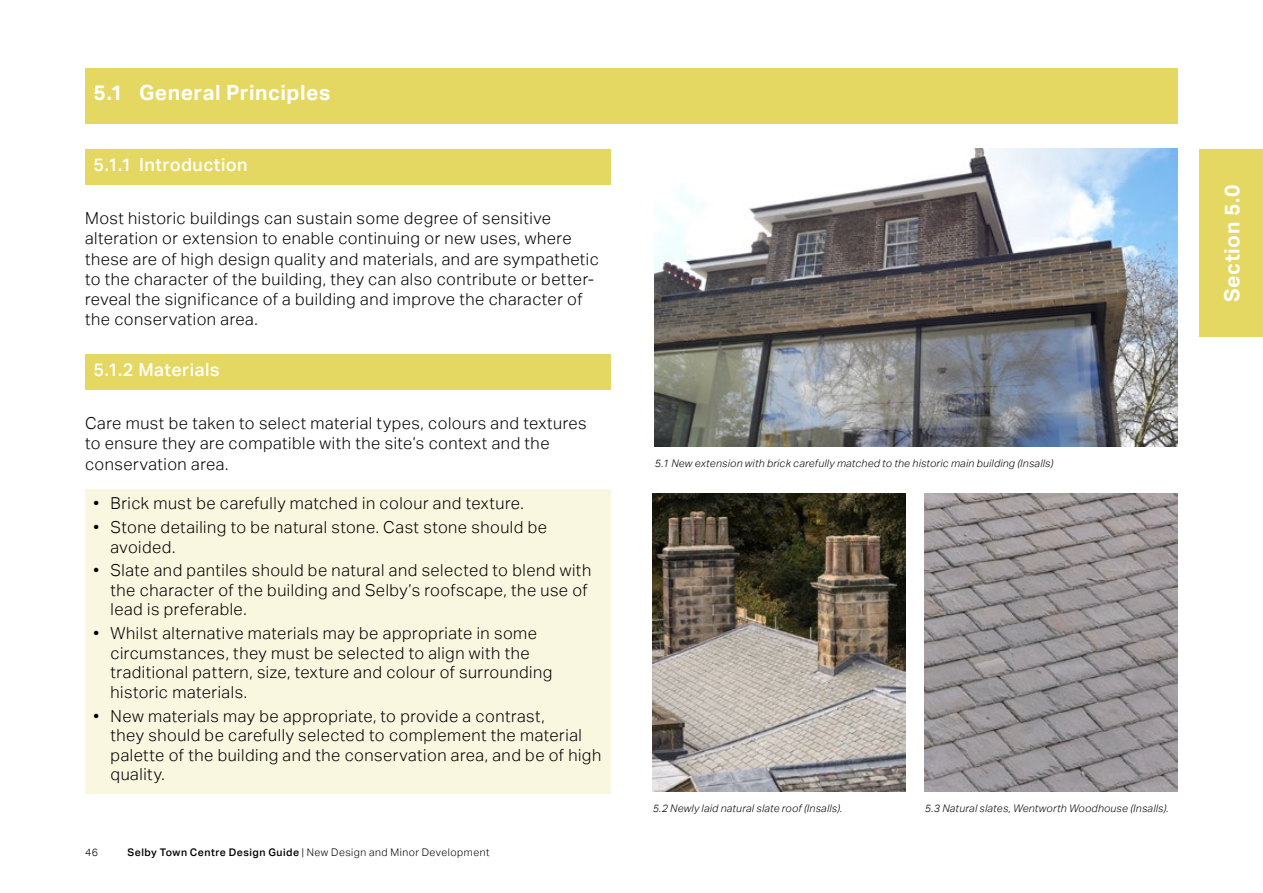
<style>
.page{position:relative;width:1263px;height:893px;background:#fff}
.page>*{position:absolute;margin:0;border:0;box-sizing:border-box;transform-origin:0 0}
.t1{font:700 21px "Aktiv Grotesk";letter-spacing:.02em;color:#fff}
.t2{font:500 18px "Aktiv Grotesk";letter-spacing:.025em;color:#fff}
.t3{font:300 16.5px/19.5px "Aktiv Grotesk";letter-spacing:.03em;color:#000}
.t4{font:italic 300 10.5px "Aktiv Grotesk";letter-spacing:.025em;color:#000}
.t5{font:300 10.5px "Aktiv Grotesk";letter-spacing:.05em;color:#000}
.s1{font-weight:500}
</style>
<div class="page">
<div style="left:1199px;top:150px;width:64px;height:187px;background:#e4d862"></div>
<div style="left:85px;top:68px;width:1093px;height:55px;background:#e4d862"></div>
<div style="left:85px;top:150px;width:525px;height:35px;background:#e4d862"></div>
<div style="left:85px;top:355px;width:525px;height:35px;background:#e4d862"></div>
<div style="left:85px;top:489px;width:525px;height:34px;background:#faf7e0"></div>
<div style="left:85px;top:513px;width:525px;height:53px;background:#faf7e0"></div>
<div style="left:85px;top:556px;width:525px;height:73px;background:#faf7e0"></div>
<div style="left:85px;top:619px;width:525px;height:92px;background:#faf7e0"></div>
<div style="left:85px;top:701px;width:525px;height:92px;background:#faf7e0"></div>
<img style="left:653px;top:494px;width:253px;height:297px">
<img style="left:925px;top:494px;width:253px;height:297px">
<img style="left:655px;top:149px;width:523px;height:297px">
<p class="t1" style="left:94px;top:81px;width:238px">5.1 General Principles</p>
<p class="t2" style="left:94px;top:154px;width:156px">5.1.1 Introduction</p>
<p class="t3" style="left:85px;top:208px;width:515px;line-height:20.2px">Most historic buildings can sustain some degree of sensitive alteration or extension to enable continuing or new uses, where these are of high design quality and materials, and are sympathetic to the character of the building, they can also contribute or better&shy;reveal the significance of a building and improve the character of the conservation area.</p>
<p class="t2" style="left:94px;top:359px;width:128px">5.1.2 Materials</p>
<p class="t3" style="left:85px;top:413px;width:503px;line-height:20.2px">Care must be taken to select material types, colours and textures to ensure they are compatible with the site’s context and the conservation area.</p>
<p class="t3" style="left:94px;top:494px;width:432px">• Brick must be carefully matched in colour and texture.</p>
<p class="t3" style="left:111px;top:518px;width:438px;text-indent:-17px">• Stone detailing to be natural stone. Cast stone should be avoided.</p>
<p class="t3" style="left:111px;top:561px;width:482px;text-indent:-17px">• Slate and pantiles should be natural and selected to blend with the character of the building and Selby’s roofscape, the use of lead is preferable.</p>
<p class="t3" style="left:111px;top:624px;width:443px;text-indent:-17px">• Whilst alternative materials may be appropriate in some circumstances, they must be selected to align with the traditional pattern, size, texture and colour of surrounding historic materials.</p>
<p class="t3" style="left:111px;top:706px;width:492px;text-indent:-17px">• New materials may be appropriate, to provide a contrast,<br>they should be carefully selected to complement the material palette of the building and the conservation area, and be of high quality.</p>
<p class="t5" style="left:85px;top:846px;width:14px">46</p>
<p class="t5" style="left:128px;top:846px;width:364px"><span class="s1">Selby Town Centre Design Guide</span> | New Design and Minor Development</p>
<p class="t4" style="left:655px;top:457px;width:400px">5.1 New extension with brick carefully matched to the historic main building (Insalls)</p>
<p class="t4" style="left:653px;top:802px;width:191px">5.2 Newly laid natural slate roof (Insalls).</p>
<p class="t4" style="left:925px;top:802px;width:245px">5.3 Natural slates, Wentworth Woodhouse (Insalls).</p>
<p class="t1" style="left:1220px;top:302px;width:118px;rotate:-90deg">Section 5.0</p>
</div>
